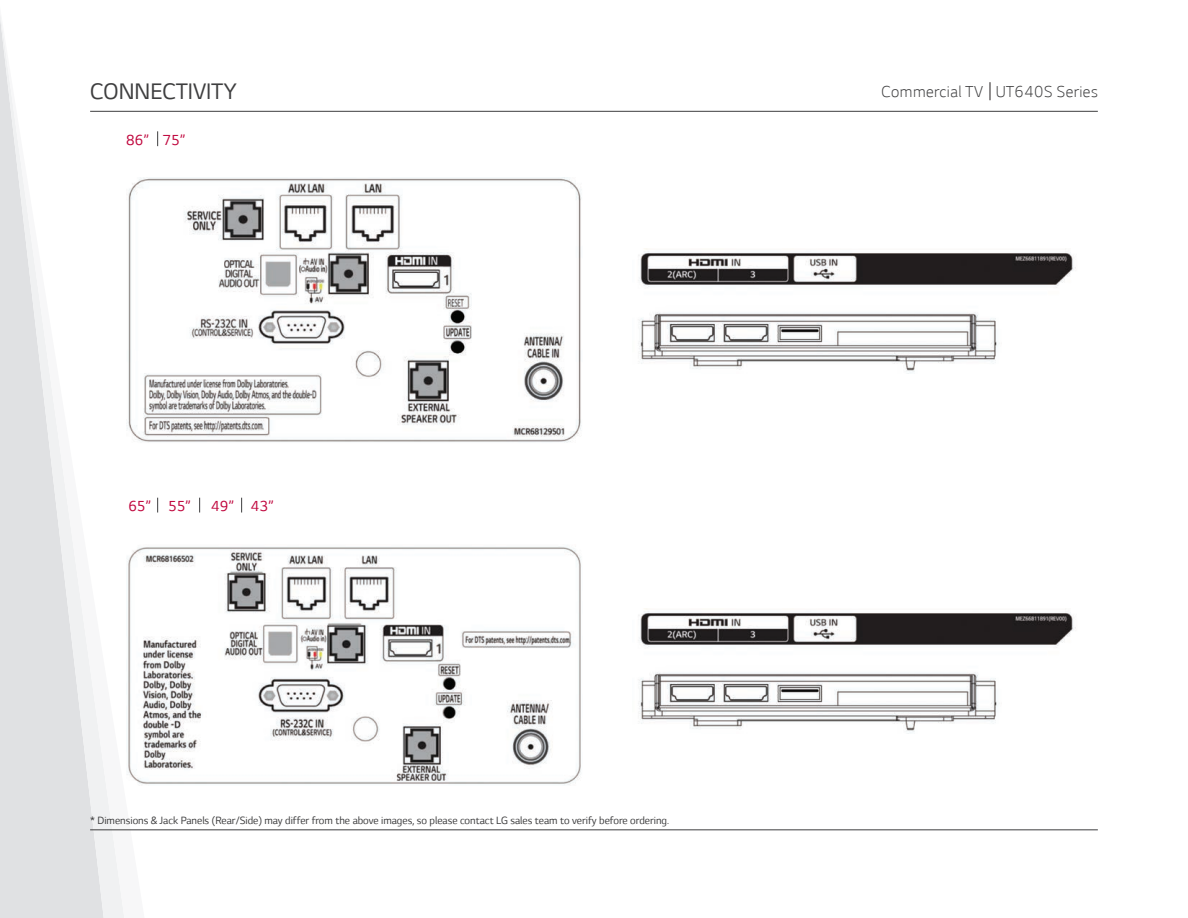
<style>
.page{position:relative;width:1188px;height:918px;background:#fff}
.page>*{position:absolute;margin:0;border:0;box-sizing:border-box;transform-origin:0 0}
.t1{font:25.5px "LG Smart";color:#3e3e3f}
.t2{font:300 18px "LG Smart";letter-spacing:.025em;color:#3e3e3f}
.t3{font:16.5px "LG Smart";color:#c0073e}
.t4{font:12px "LG Smart";color:#3e3e3f}
</style>
<div class="page">
<svg style="left:0;top:16px;width:145px;height:902px"></svg>
<hr style="left:90px;top:830px;width:1008px;height:1px;background:#3e3e3f">
<hr style="left:90px;top:111px;width:1008px;height:1px;background:#3e3e3f">
<svg style="left:157px;top:131px;width:1px;height:15px"></svg>
<svg style="left:157px;top:498px;width:1px;height:15px"></svg>
<svg style="left:199px;top:498px;width:1px;height:15px"></svg>
<svg style="left:241px;top:498px;width:1px;height:15px"></svg>
<svg style="left:990px;top:82px;width:1px;height:18px"></svg>
<img style="left:126px;top:545px;width:455px;height:241px">
<img style="left:126px;top:177px;width:456px;height:267px">
<img style="left:638px;top:249px;width:438px;height:125px">
<img style="left:638px;top:608px;width:438px;height:126px">
<p class="t1" style="left:90px;top:77px;width:148px">CONNECTIVITY</p>
<p class="t3" style="left:126px;top:131px;width:61px">86” 75”</p>
<p class="t3" style="left:128px;top:497px;width:147px">65” 55” 49” 43”</p>
<p class="t4" style="left:90px;top:814px;width:581px">* Dimensions &amp; Jack Panels (Rear/Side) may differ from the above images, so please contact LG sales team to verify before ordering.</p>
<p class="t2" style="left:881px;top:82px;width:218px">Commercial TV UT640S Series</p>
</div>
